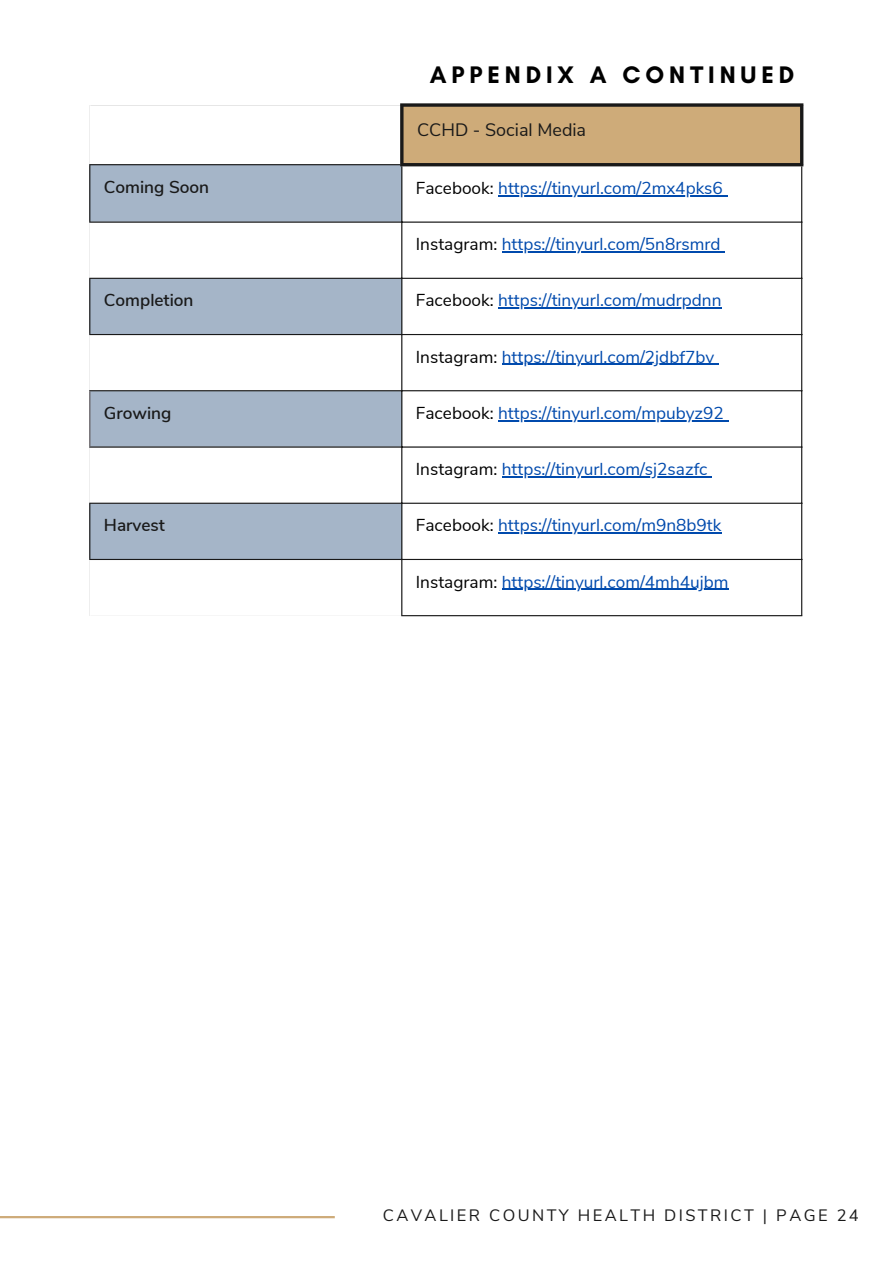
<style>
.page{position:relative;width:893px;height:1264px;background:#fff}
.page>*{position:absolute;margin:0;border:0;box-sizing:border-box;transform-origin:0 0}
.t1{font:700 24.45px "Glacial Indifference";letter-spacing:.2em;color:#000}
.t2{font:18px "Nunito Sans";color:#191919}
.t3{font:17.25px "Nunito Sans";color:#004aad}
.t4{font:600 17.25px "Nunito Sans";color:#191919}
.t5{font:16.5px "Nunito Sans";letter-spacing:.145em;color:#191919}
.s1{color:#000}
</style>
<div class="page">
<div style="left:401px;top:105px;width:401px;height:60px;background:#ceab79"></div>
<div style="left:90px;top:165px;width:311px;height:56px;background:#a5b5c8"></div>
<svg style="left:90px;top:277px;width:311px;height:282px;fill:#a5b5c8"></svg>
<hr style="left:498px;top:195px;width:224px;height:1px;background:#004aad">
<hr style="left:502px;top:251px;width:218px;height:1px;background:#004aad">
<hr style="left:498px;top:307px;width:223px;height:1px;background:#004aad">
<hr style="left:502px;top:364px;width:212px;height:1px;background:#004aad">
<hr style="left:498px;top:420px;width:226px;height:1px;background:#004aad">
<hr style="left:502px;top:476px;width:205px;height:1px;background:#004aad">
<hr style="left:498px;top:532px;width:223px;height:1px;background:#004aad">
<hr style="left:502px;top:588px;width:226px;height:1px;background:#004aad">
<hr style="left:89px;top:165px;width:1px;height:56px;background:#191919">
<hr style="left:89px;top:279px;width:1px;height:55px;background:#191919">
<hr style="left:89px;top:504px;width:1px;height:55px;background:#191919">
<hr style="left:401px;top:166px;width:1px;height:449px;background:#191919">
<hr style="left:801px;top:166px;width:1px;height:449px;background:#191919">
<hr style="left:89px;top:164px;width:311px;height:1px;background:#191919">
<hr style="left:89px;top:221px;width:713px;height:2px;background:#191919">
<hr style="left:89px;top:278px;width:713px;height:1px;background:#191919">
<hr style="left:89px;top:334px;width:713px;height:1px;background:#191919">
<hr style="left:89px;top:390px;width:713px;height:1px;background:#191919">
<hr style="left:89px;top:446px;width:713px;height:1px;background:#191919">
<hr style="left:89px;top:502px;width:713px;height:2px;background:#191919">
<hr style="left:89px;top:559px;width:713px;height:1px;background:#191919">
<hr style="left:401px;top:615px;width:401px;height:1px;background:#191919">
<hr style="left:89px;top:391px;width:1px;height:55px;background:#5b5456">
<hr style="left:400px;top:107px;width:3px;height:56px;background:#191919">
<hr style="left:800px;top:107px;width:3px;height:56px;background:#191919">
<svg style="left:400px;top:103px;width:403px;height:4px;fill:#191919"></svg>
<hr style="left:400px;top:163px;width:403px;height:3px;background:#191919">
<hr style="left:0;top:1215px;width:335px;height:3px;background:#ceab79">
<h1 class="t1" style="left:430px;top:59px;width:366px">APPENDIX A CONTINUED</h1>
<p class="t2" style="left:417px;top:118px;width:171px">CCHD - Social Media</p>
<p class="t4" style="left:104px;top:175px;width:107px">Coming Soon</p>
<p class="t3" style="left:416px;top:176px;width:308px"><span class="s1">Facebook:</span> https://tinyurl.com/2mx4pks6</p>
<p class="t3" style="left:416px;top:233px;width:306px"><span class="s1">Instagram:</span> https://tinyurl.com/5n8rsmrd</p>
<p class="t4" style="left:104px;top:289px;width:91px">Completion</p>
<p class="t3" style="left:416px;top:289px;width:307px"><span class="s1">Facebook:</span> https://tinyurl.com/mudrpdnn</p>
<p class="t3" style="left:416px;top:345px;width:300px"><span class="s1">Instagram:</span> https://tinyurl.com/2jdbf7bv</p>
<p class="t4" style="left:104px;top:401px;width:69px">Growing</p>
<p class="t3" style="left:416px;top:401px;width:309px"><span class="s1">Facebook:</span> https://tinyurl.com/mpubyz92</p>
<p class="t3" style="left:416px;top:457px;width:293px"><span class="s1">Instagram:</span> https://tinyurl.com/sj2sazfc</p>
<p class="t4" style="left:104px;top:514px;width:63px">Harvest</p>
<p class="t3" style="left:416px;top:514px;width:307px"><span class="s1">Facebook:</span> https://tinyurl.com/m9n8b9tk</p>
<p class="t3" style="left:416px;top:570px;width:314px"><span class="s1">Instagram:</span> https://tinyurl.com/4mh4ujbm</p>
<p class="t5" style="left:383px;top:1204px;width:477px">CAVALIER COUNTY HEALTH DISTRICT | PAGE 24</p>
</div>
